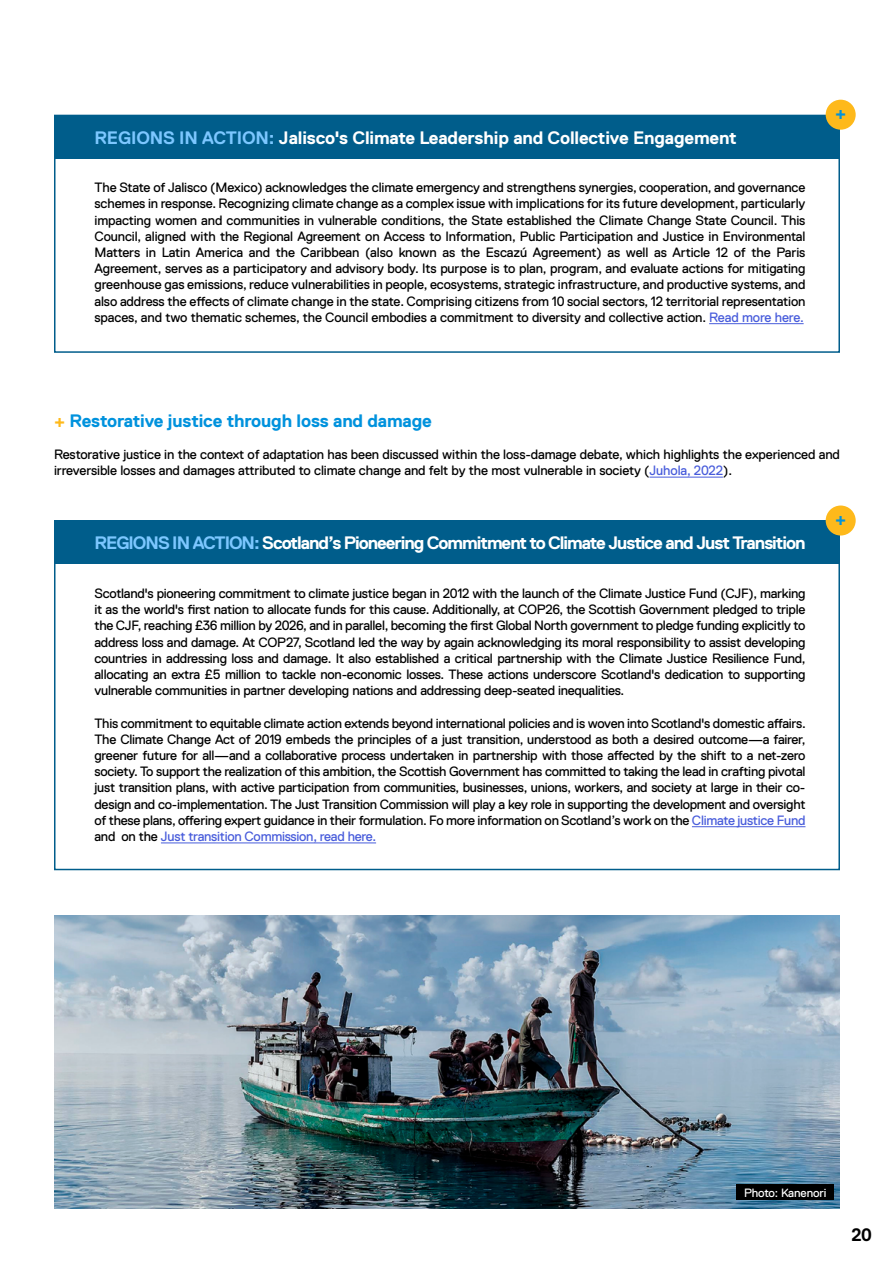
<style>
.page{position:relative;width:894px;height:1263px;background:#fff}
.page>*{position:absolute;margin:0;border:0;box-sizing:border-box;transform-origin:0 0}
.t1{font:700 18px "Replica";letter-spacing:-.06em;color:#fff}
.t2{font:700 18px "Replica";letter-spacing:-.01em;color:#fff}
.t3{font:700 18px "Replica";letter-spacing:-.01em;color:#0092dd}
.t4{font:700 18px "Replica";color:#000}
.t5{font:13.5px/16.2px "Replica Pro";letter-spacing:-.01em;color:#000;text-align:justify}
.t6{font:12px "Replica Pro";letter-spacing:-.01em;color:#fff}
.s1{color:#7cc7ff}
.s2{color:#485cdb}
.s3{color:#feb91b}
</style>
<div class="page">
<img style="left:54px;top:915px;width:786px;height:294px">
<hr style="left:649px;top:477px;width:74px;height:1px;background:#485cdb">
<div style="left:54px;top:521px;width:786px;height:43px;background:#005d8b"></div>
<hr style="left:692px;top:826px;width:114px;height:1px;background:#485cdb">
<hr style="left:161px;top:843px;width:215px;height:1px;background:#485cdb">
<div style="left:54px;top:521px;width:786px;height:349px;border:2px solid #005d8b"></div>
<div style="left:826px;top:506px;width:30px;height:30px;background:#feb91b;border-radius:50%"></div>
<div style="left:54px;top:115px;width:786px;height:44px;background:#005d8b"></div>
<hr style="left:709px;top:323px;width:95px;height:1px;background:#485cdb">
<div style="left:54px;top:115px;width:786px;height:238px;border:2px solid #005d8b"></div>
<div style="left:826px;top:100px;width:30px;height:30px;background:#feb91b;border-radius:50%"></div>
<div style="left:736px;top:1184px;width:98px;height:16px;background:#000"></div>
<h1 class="t2" style="left:94px;top:127px;width:644px"><span class="s1">REGIONS IN ACTION:</span> Jalisco's Climate Leadership and Collective Engagement</h1>
<p class="t5" style="left:94px;top:179px;width:713px">The State of Jalisco (Mexico) acknowledges the climate emergency and strengthens synergies, cooperation, and governance schemes in response. Recognizing climate change as a complex issue with implications for its future development, particularly impacting women and communities in vulnerable conditions, the State established the Climate Change State Council. This Council, aligned with the Regional Agreement on Access to Information, Public Participation and Justice in Environmental Matters in Latin America and the Caribbean (also known as the Escazú Agreement) as well as Article 12 of the Paris Agreement, serves as a participatory and advisory body. Its purpose is to plan, program, and evaluate actions for mitigating greenhouse gas emissions, reduce vulnerabilities in people, ecosystems, strategic infrastructure, and productive systems, and also address the effects of climate change in the state. Comprising citizens from 10 social sectors, 12 territorial representation spaces, and two thematic schemes, the Council embodies a commitment to diversity and collective action. <span class="s2">Read more here.</span></p>
<h1 class="t3" style="left:835px;top:103px;width:13px">+</h1>
<h1 class="t3" style="left:54px;top:410px;width:379px"><span class="s3">+</span> Restorative justice through loss and damage</h1>
<p class="t5" style="left:54px;top:446px;width:788px">Restorative justice in the context of adaptation has been discussed within the loss-damage debate, which highlights the experienced and irreversible losses and damages attributed to climate change and felt by the most vulnerable in society (<span class="s2">Juhola, 2022</span>).</p>
<h1 class="t1" style="left:94px;top:533px;width:713px"><span class="s1">REGIONS IN ACTION:</span> Scotland’s Pioneering Commitment to Climate Justice and Just Transition</h1>
<p class="t5" style="left:94px;top:585px;width:713px">Scotland's pioneering commitment to climate justice began in 2012 with the launch of the Climate Justice Fund (CJF), marking it as the world's first nation to allocate funds for this cause. Additionally, at COP26, the Scottish Government pledged to triple the CJF, reaching £36 million by 2026, and in parallel, becoming the first Global North government to pledge funding explicitly to address loss and damage. At COP27, Scotland led the way by again acknowledging its moral responsibility to assist developing countries in addressing loss and damage. It also established a critical partnership with the Climate Justice Resilience Fund, allocating an extra £5 million to tackle non-economic losses. These actions underscore Scotland's dedication to supporting vulnerable communities in partner developing nations and addressing deep-seated inequalities.</p>
<p class="t5" style="left:94px;top:715px;width:713px">This commitment to equitable climate action extends beyond international policies and is woven into Scotland's domestic affairs.<br>The Climate Change Act of 2019 embeds the principles of a just transition, understood as both a desired outcome—a fairer, greener future for all—and a collaborative process undertaken in partnership with those affected by the shift to a net-zero society. To support the realization of this ambition, the Scottish Government has committed to taking the lead in crafting pivotal just transition plans, with active participation from communities, businesses, unions, workers, and society at large in their co&shy;design and co-implementation. The Just Transition Commission will play a key role in supporting the development and oversight of these plans, offering expert guidance in their formulation. Fo more information on Scotland’s work on the <span class="s2">Climate justice Fund </span>and on the <span class="s2">Just transition Commission, read here.</span></p>
<h1 class="t3" style="left:835px;top:509px;width:13px">+</h1>
<p class="t6" style="left:744px;top:1186px;width:84px">Photo: Kanenori</p>
<h1 class="t4" style="left:851px;top:1225px;width:22px">20</h1>
</div>
